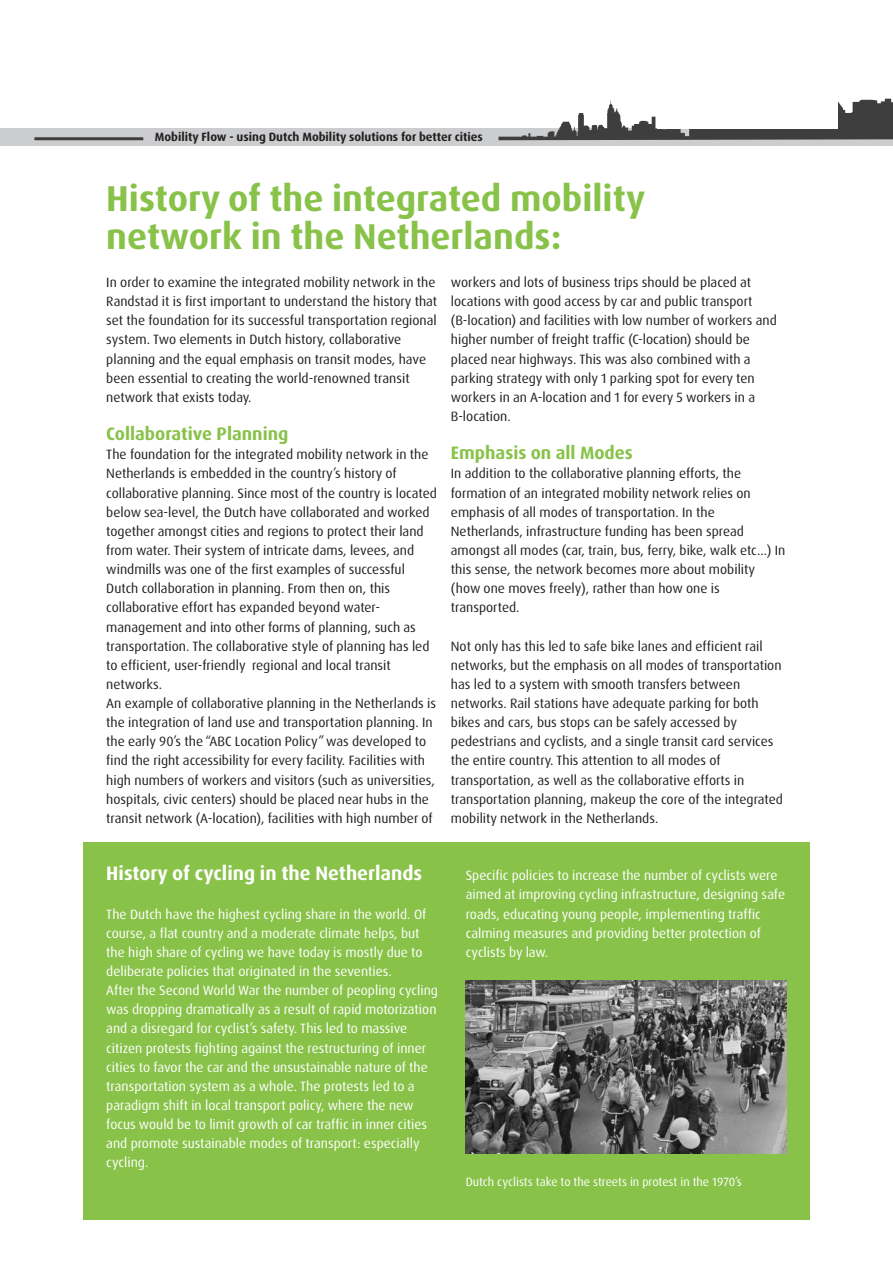
<style>
.page{position:relative;width:893px;height:1263px;background:#fff}
.page>*{position:absolute;margin:0;border:0;box-sizing:border-box;transform-origin:0 0}
._03_Intro{font:700 36px/38.2px "Dax OT";color:#88c249}
.t1{font:700 19.5px "Dax OT";color:#fff}
._03_Intro-2{font:700 18px "Dax OT";color:#88c249}
.t2{font:13.5px/19.2px "Dax OT";color:#231f20}
.t3{font:13.5px/19.2px "Dax OT";color:#fff}
.t4{font:700 12px "Dax OT";color:#231f20}
.t5{font:12px "Dax OT";color:#fff}
</style>
<div class="page">
<div style="left:0;top:128px;width:893px;height:18px;background:#cccdcf"></div>
<svg style="left:498px;top:98px;width:395px;height:42px;fill:#454546"></svg>
<hr style="left:34px;top:137px;width:109px;height:3px;background:#3e3e3f">
<div style="left:657px;top:18px;width:180px;height:111px;background:#fff"></div>
<div style="left:83px;top:842px;width:727px;height:378px;background:#88c249"></div>
<img style="left:466px;top:981px;width:321px;height:172px">
<p class="t4" style="left:155px;top:130px;width:330px">Mobility Flow - using Dutch Mobility solutions for better cities</p>
<p class="_03_Intro" style="left:106px;top:179px;width:540px">History of the integrated mobility network in the Netherlands:</p>
<p class="t2" style="left:106px;top:273px;width:332px">In order to examine the integrated mobility network in the Randstad it is first important to understand the history that set the foundation for its successful transportation regional system. Two elements in Dutch history, collaborative planning and the equal emphasis on transit modes, have been essential to creating the world-renowned transit network that exists today.</p>
<p class="_03_Intro-2" style="left:106px;top:422px;width:184px">Collaborative Planning</p>
<p class="t2" style="left:106px;top:445px;width:332px">The foundation for the integrated mobility network in the Netherlands is embedded in the country’s history of collaborative planning. Since most of the country is located below sea-level, the Dutch have collaborated and worked together amongst cities and regions to protect their land from water. Their system of intricate dams, levees, and windmills was one of the first examples of successful Dutch collaboration in planning. From then on, this collaborative effort has expanded beyond water&shy;management and into other forms of planning, such as transportation. The collaborative style of planning has led to efficient, user-friendly regional and local transit networks.</p>
<p class="t2" style="left:106px;top:694px;width:331px">An example of collaborative planning in the Netherlands is the integration of land use and transportation planning. In the early 90’s the “ABC Location Policy” was developed to find the right accessibility for every facility. Facilities with high numbers of workers and visitors (such as universities, hospitals, civic centers) should be placed near hubs in the transit network (A-location), facilities with high number of</p>
<p class="t2" style="left:451px;top:273px;width:327px">workers and lots of business trips should be placed at locations with good access by car and public transport (B-location) and facilities with low number of workers and higher number of freight traffic (C-location) should be placed near highways. This was also combined with a parking strategy with only 1 parking spot for every ten workers in an A-location and 1 for every 5 workers in a B-location.</p>
<p class="_03_Intro-2" style="left:451px;top:441px;width:183px">Emphasis on all Modes</p>
<p class="t2" style="left:451px;top:464px;width:336px">In addition to the collaborative planning efforts, the formation of an integrated mobility network relies on emphasis of all modes of transportation. In the Netherlands, infrastructure funding has been spread amongst all modes (car, train, bus, ferry, bike, walk etc...) In this sense, the network becomes more about mobility (how one moves freely), rather than how one is transported.</p>
<p class="t2" style="left:451px;top:636px;width:334px">Not only has this led to safe bike lanes and efficient rail networks, but the emphasis on all modes of transportation has led to a system with smooth transfers between networks. Rail stations have adequate parking for both bikes and cars, bus stops can be safely accessed by pedestrians and cyclists, and a single transit card services the entire country. This attention to all modes of transportation, as well as the collaborative efforts in transportation planning, makeup the core of the integrated mobility network in the Netherlands.</p>
<p class="t1" style="left:106px;top:861px;width:317px">History of cycling in the Netherlands</p>
<p class="t3" style="left:106px;top:904px;width:322px">The Dutch have the highest cycling share in the world. Of course, a flat country and a moderate climate helps, but the high share of cycling we have today is mostly due to deliberate policies that originated in the seventies.</p>
<p class="t3" style="left:106px;top:981px;width:333px">After the Second World War the number of peopling cycling was dropping dramatically as a result of rapid motorization and a disregard for cyclist’s safety. This led to massive citizen protests fighting against the restructuring of inner cities to favor the car and the unsustainable nature of the transportation system as a whole. The protests led to a paradigm shift in local transport policy, where the new focus would be to limit growth of car traffic in inner cities and promote sustainable modes of transport: especially cycling.</p>
<p class="t3" style="left:466px;top:866px;width:321px">Specific policies to increase the number of cyclists were aimed at improving cycling infrastructure, designing safe roads, educating young people, implementing traffic calming measures and providing better protection of cyclists by law.</p>
<p class="t5" style="left:466px;top:1175px;width:278px">Dutch cyclists take to the streets in protest in the 1970’s</p>
</div>
